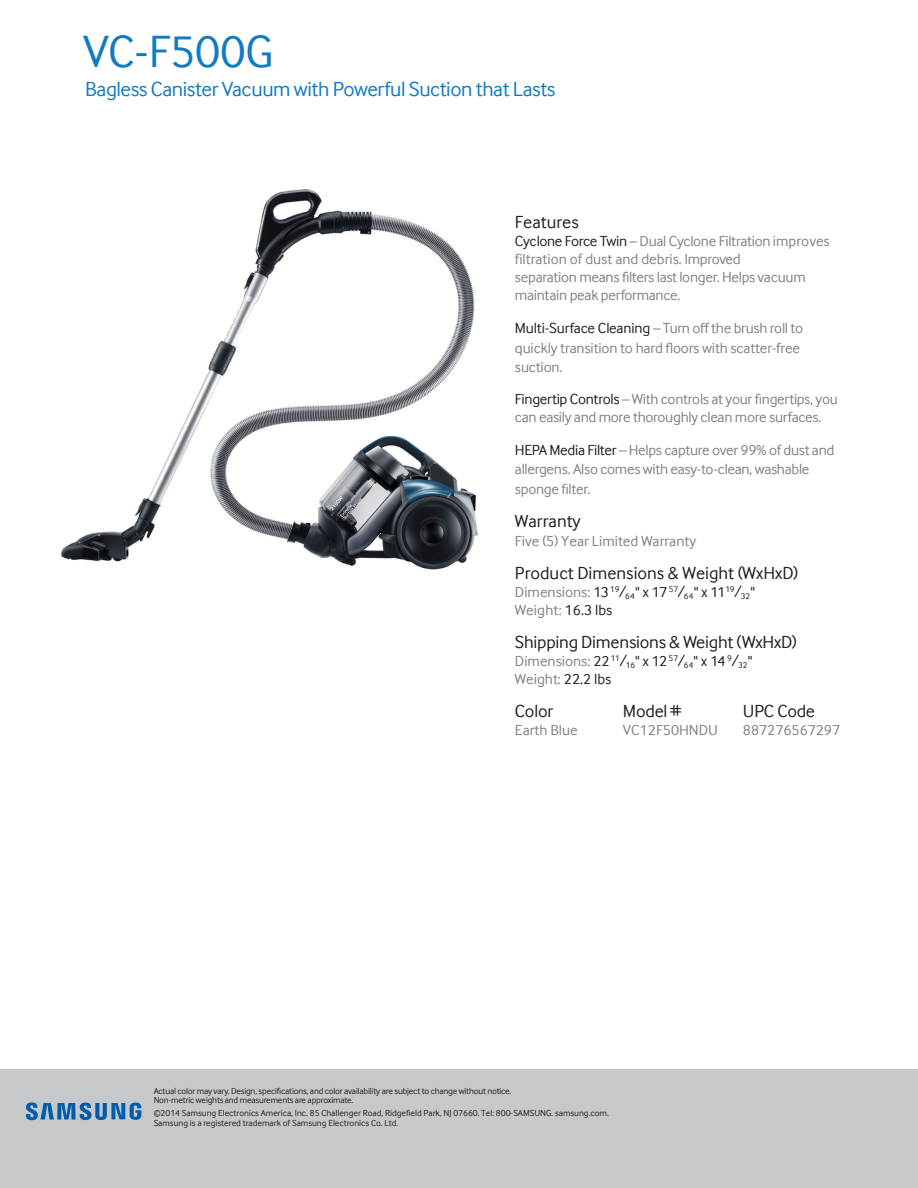
<style>
.page{position:relative;width:918px;height:1188px;background:#fff}
.page>*{position:absolute;margin:0;border:0;box-sizing:border-box;transform-origin:0 0}
.t1{font:46.5px "Samsung Inter Face";color:#127cc1}
.t2{font:21px "Samsung Inter Face";letter-spacing:-.02em;color:#127cc1}
.t3{font:18px "Samsung Inter Face";letter-spacing:-.005em;color:#231f20}
.t4{font:15px/18px "Samsung Inter Face";letter-spacing:-.02em;color:#808285}
.t5{font:15px/18px "Samsung Inter Face";color:#231f20}
.t6{font:15px "Samsung Inter Face";color:#808285}
.t7{font:9px/9.8px "Samsung Inter Face";color:#231f20}
.t8{font:9px/9.8px "Samsung Inter Face";letter-spacing:-.02em;color:#231f20}
.s1{color:#231f20}
.s2{color:#808285}
</style>
<div class="page">
<div style="left:0;top:1070px;width:918px;height:118px;background:#c7c8ca"></div>
<svg style="left:26px;top:1102px;width:115px;height:18px;background:#5e8fb9"></svg>
<img style="left:61px;top:189px;width:417px;height:381px">
<h1 class="t1" style="left:83px;top:25px;width:192px">VC-F500G</h1>
<h2 class="t2" style="left:85px;top:77px;width:472px">Bagless Canister Vacuum with Powerful Suction that Lasts</h2>
<p class="t3" style="left:515px;top:212px;width:65px">Features</p>
<p class="t4" style="left:515px;top:232px;width:316px"><span class="s1">Cyclone Force Twin</span> – Dual Cyclone Filtration improves filtration of dust and debris. Improved<br>separation means filters last longer. Helps vacuum maintain peak performance.</p>
<p class="t4" style="left:515px;top:318px;width:290px;line-height:19.5px"><span class="s1">Multi-Surface Cleaning</span> – Turn off the brush roll to quickly transition to hard floors with scatter-free suction.</p>
<p class="t4" style="left:515px;top:390px;width:324px"><span class="s1">Fingertip Controls</span> – With controls at your fingertips, you can easily and more thoroughly clean more surfaces.</p>
<p class="t4" style="left:515px;top:440px;width:321px;line-height:19.5px"><span class="s1">HEPA Media Filter</span> – Helps capture over 99% of dust and allergens. Also comes with easy-to-clean, washable sponge filter.</p>
<p class="t3" style="left:515px;top:511px;width:67px">Warranty</p>
<p class="t6" style="left:515px;top:533px;width:183px">Five (5) Year Limited Warranty</p>
<p class="t3" style="left:515px;top:563px;width:285px">Product Dimensions &amp; Weight (WxHxD)</p>
<p class="t5" style="left:515px;top:583px;width:242px"><span class="s2">Dimensions:</span> 13 <sup>19</sup>/<sub>64</sub>" x 17 <sup>57</sup>/<sub>64</sub>" x 11<sup>19</sup>/<sub>32</sub>"<br><span class="s2">Weight:</span> 16.3 lbs</p>
<p class="t3" style="left:515px;top:632px;width:283px">Shipping Dimensions &amp; Weight (WxHxD)</p>
<p class="t5" style="left:515px;top:652px;width:239px"><span class="s2">Dimensions:</span> 22 <sup>11</sup>/<sub>16</sub>" x 12 <sup>57</sup>/<sub>64</sub>" x 14 <sup>9</sup>/<sub>32</sub>"<br><span class="s2">Weight:</span> 22.2 lbs</p>
<p class="t3" style="left:515px;top:701px;width:40px">Color</p>
<p class="t3" style="left:623px;top:701px;width:60px">Model #</p>
<p class="t3" style="left:743px;top:701px;width:74px">UPC Code</p>
<p class="t6" style="left:515px;top:722px;width:64px">Earth Blue</p>
<p class="t6" style="left:623px;top:722px;width:96px">VC12F50HNDU</p>
<p class="t6" style="left:743px;top:722px;width:99px">887276567297</p>
<p class="t8" style="left:154px;top:1086px;width:359px">Actual color may vary. Design, specifications, and color availability are subject to change without notice.<br>Non-metric weights and measurements are approximate.</p>
<p class="t7" style="left:154px;top:1108px;width:457px">©2014 Samsung Electronics America, Inc. 85 Challenger Road, Ridgefield Park, NJ 07660. Tel: 800-SAMSUNG. samsung.com.<br>Samsung is a registered trademark of Samsung Electronics Co. Ltd.</p>
</div>
